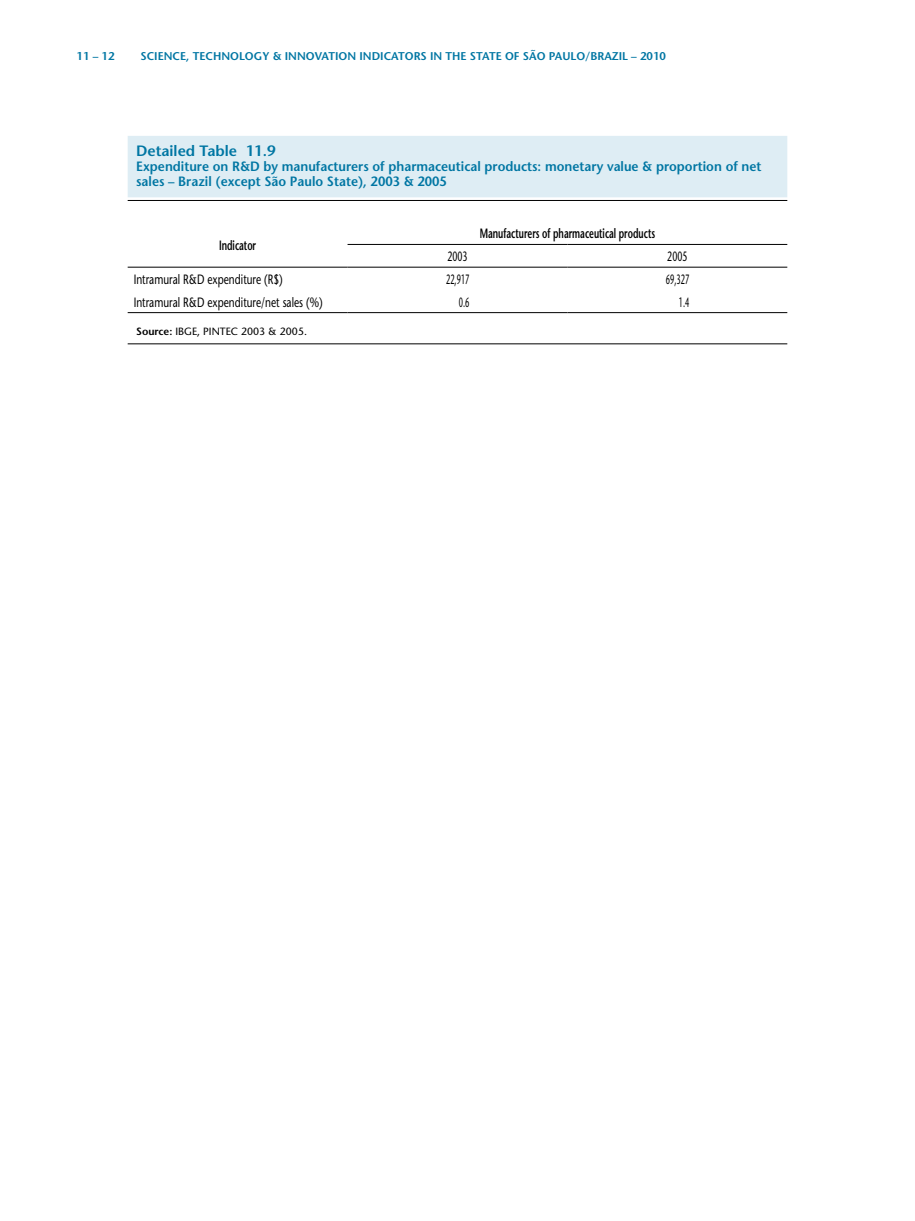
<style>
.page{position:relative;width:915px;height:1221px;background:#fff}
.page>*{position:absolute;margin:0;border:0;box-sizing:border-box;transform-origin:0 0}
.t1{font:600 15px "Stone Sans";color:#0076a3}
.t2{font:600 13.5px/15px "Stone Sans";color:#0076a3;scale:.95 1}
.t3{font:13.5px "Stone Sans";color:#000;scale:.75 1}
.t4{font:600 13.5px "Stone Sans";color:#000;scale:.65 1}
.t5{font:13.5px "Stone Sans";color:#000;scale:.55 1}
.t6{font:13.5px "Stone Sans";color:#000;scale:.65 1}
.t7{font:600 11.25px "Stone Sans";color:#0076a3}
.t8{font:10.5px "Stone Sans";color:#000}
.s1{font-weight:600}
</style>
<div class="page">
<div style="left:128px;top:136px;width:659px;height:61px;background:#deedf4"></div>
<hr style="left:128px;top:200px;width:659px;height:1px;background:#000">
<hr style="left:128px;top:343px;width:659px;height:1px;background:#000">
<hr style="left:128px;top:267px;width:219px;height:1px;background:#000">
<hr style="left:347px;top:244px;width:220px;height:1px;background:#000">
<hr style="left:567px;top:244px;width:220px;height:1px;background:#000">
<hr style="left:347px;top:267px;width:220px;height:1px;background:#000">
<hr style="left:567px;top:267px;width:220px;height:1px;background:#000">
<hr style="left:128px;top:312px;width:219px;height:1px;background:#000">
<hr style="left:347px;top:312px;width:220px;height:1px;background:#000">
<hr style="left:567px;top:312px;width:220px;height:1px;background:#000">
<p class="t7" style="left:77px;top:49px;width:39px">11 – 12</p>
<p class="t7" style="left:140px;top:49px;width:527px">science, technology &amp; innovation indicators in the state of são paulo/brazil – 2010</p>
<p class="t1" style="left:136px;top:141px;width:141px">Detailed Table 11.9</p>
<p class="t2" style="left:136px;top:158px;width:659px">Expenditure on R&amp;D by manufacturers of pharmaceutical products: monetary value &amp; proportion of net sales – Brazil (except São Paulo State), 2003 &amp; 2005</p>
<p class="t4" style="left:219px;top:237px;width:59px">Indicator</p>
<p class="t4" style="left:479px;top:225px;width:271px">Manufacturers of pharmaceutical products</p>
<p class="t6" style="left:447px;top:248px;width:32px">2003</p>
<p class="t6" style="left:667px;top:248px;width:32px">2005</p>
<p class="t3" style="left:134px;top:271px;width:200px">Intramural R&amp;D expenditure (R$)</p>
<p class="t5" style="left:446px;top:271px;width:44px">22,917</p>
<p class="t5" style="left:665px;top:271px;width:44px">69,327</p>
<p class="t3" style="left:134px;top:293px;width:253px">Intramural R&amp;D expenditure/net sales (%)</p>
<p class="t5" style="left:458px;top:293px;width:21px">0.6</p>
<p class="t5" style="left:678px;top:293px;width:21px">1.4</p>
<p class="t8" style="left:136px;top:324px;width:172px"><span class="s1">Source:</span> IBGE, PINTEC 2003 &amp; 2005.</p>
</div>
